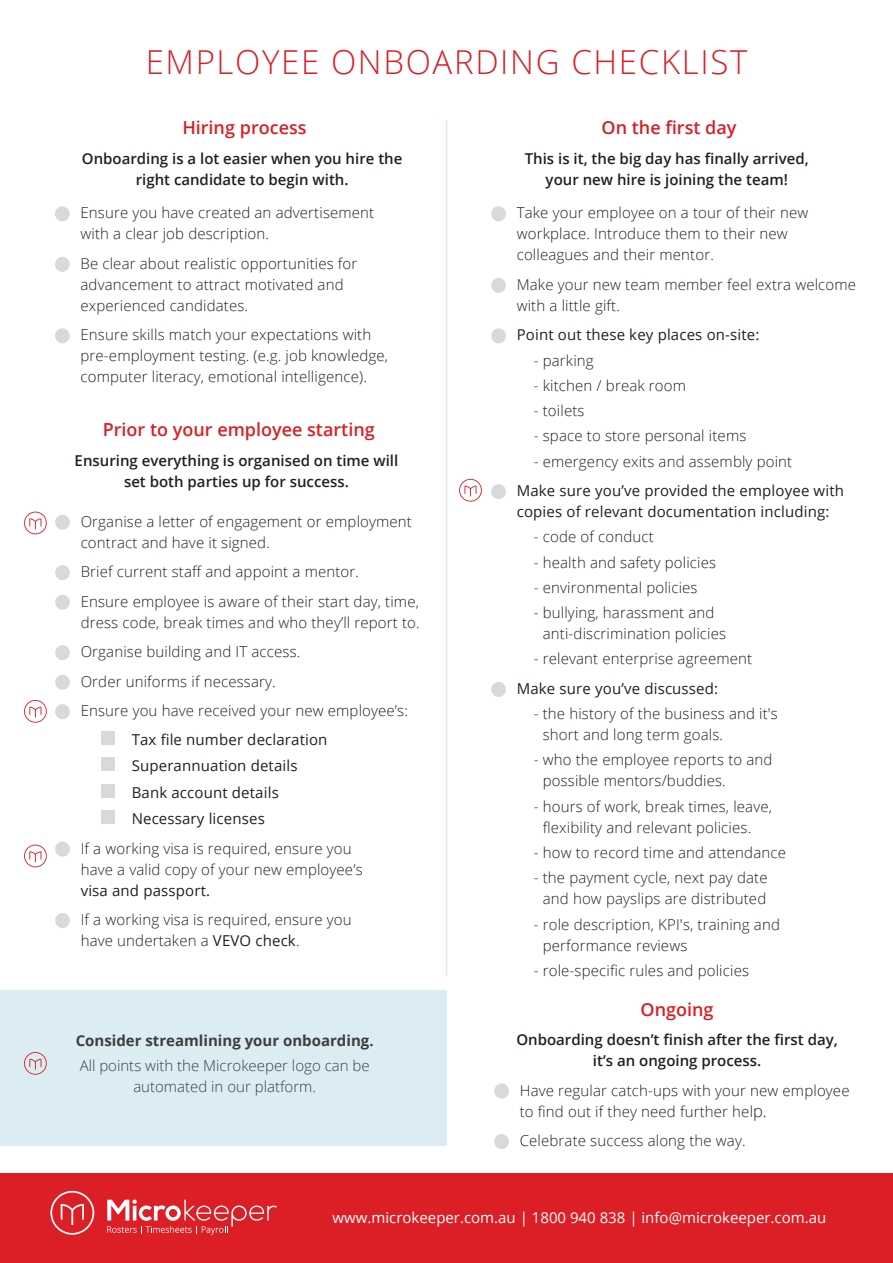
<style>
.page{position:relative;width:893px;height:1263px;background:#fff}
.page>*{position:absolute;margin:0;border:0;box-sizing:border-box;transform-origin:0 0}
.t1{font:300 33px "Open Sans";letter-spacing:.05em;color:#d92026}
.t2{font:600 18px "Open Sans";color:#d91f26}
.t3{font:300 15px/21px "Open Sans";letter-spacing:.01em;color:#231f20}
.t4{font:600 15px/21px "Open Sans";color:#231f20;text-align:center}
.t5{font:15px/21px "Open Sans";letter-spacing:.01em;color:#231f20}
.t6{font:300 15px/21px "Open Sans";color:#3e3e3f;text-align:center}
.t7{font:15px "Open Sans";color:#fff}
.t8{font:700 15px "Open Sans";color:#3e3e3f}
.s1{font-weight:400}
.s2{font-size:16.5px}
</style>
<div class="page">
<div style="left:0;top:1174px;width:893px;height:89px;background:#dc1f26"></div>
<svg style="left:50px;top:1191px;width:44px;height:44px"></svg>
<svg style="left:107px;top:1199px;width:170px;height:36px"></svg>
<div style="left:55px;top:206px;width:15px;height:15px;background:#d8d9db;border-radius:50%"></div>
<div style="left:55px;top:257px;width:15px;height:15px;background:#d8d9db;border-radius:50%"></div>
<div style="left:55px;top:328px;width:15px;height:15px;background:#d8d9db;border-radius:50%"></div>
<div style="left:491px;top:206px;width:15px;height:15px;background:#d8d9db;border-radius:50%"></div>
<div style="left:491px;top:278px;width:15px;height:15px;background:#d8d9db;border-radius:50%"></div>
<div style="left:491px;top:328px;width:15px;height:15px;background:#d8d9db;border-radius:50%"></div>
<div style="left:491px;top:484px;width:15px;height:15px;background:#d8d9db;border-radius:50%"></div>
<div style="left:491px;top:682px;width:15px;height:15px;background:#d8d9db;border-radius:50%"></div>
<div style="left:494px;top:1083px;width:15px;height:15px;background:#d8d9db;border-radius:50%"></div>
<div style="left:494px;top:1134px;width:15px;height:15px;background:#d8d9db;border-radius:50%"></div>
<div style="left:55px;top:515px;width:15px;height:15px;background:#d8d9db;border-radius:50%"></div>
<div style="left:55px;top:565px;width:15px;height:15px;background:#d8d9db;border-radius:50%"></div>
<div style="left:55px;top:595px;width:15px;height:15px;background:#d8d9db;border-radius:50%"></div>
<div style="left:55px;top:645px;width:15px;height:15px;background:#d8d9db;border-radius:50%"></div>
<div style="left:55px;top:675px;width:15px;height:15px;background:#d8d9db;border-radius:50%"></div>
<div style="left:55px;top:704px;width:15px;height:15px;background:#d8d9db;border-radius:50%"></div>
<div style="left:102px;top:731px;width:13px;height:13px;background:#d8d9db"></div>
<div style="left:102px;top:758px;width:13px;height:13px;background:#d8d9db"></div>
<div style="left:102px;top:784px;width:13px;height:13px;background:#d8d9db"></div>
<div style="left:102px;top:811px;width:13px;height:13px;background:#d8d9db"></div>
<div style="left:55px;top:841px;width:15px;height:15px;background:#d8d9db;border-radius:50%"></div>
<div style="left:55px;top:913px;width:15px;height:15px;background:#d8d9db;border-radius:50%"></div>
<svg style="left:24px;top:512px;width:23px;height:22px"></svg>
<svg style="left:24px;top:700px;width:23px;height:23px"></svg>
<svg style="left:24px;top:844px;width:23px;height:23px"></svg>
<svg style="left:459px;top:479px;width:23px;height:23px"></svg>
<div style="left:0;top:990px;width:446px;height:155px;background:#dbecf3"></div>
<svg style="left:24px;top:1052px;width:23px;height:23px"></svg>
<hr style="left:446px;top:120px;width:1px;height:856px;background:#dbecf3">
<p class="t1" style="left:146px;top:39px;width:603px">EMPLOYEE ONBOARDING CHECKLIST</p>
<p class="t2" style="left:182px;top:115px;width:126px">Hiring process</p>
<p class="t4" style="left:82px;top:147px;width:322px">Onboarding is a lot easier when you hire the right candidate to begin with.</p>
<p class="t3" style="left:81px;top:202px;width:295px">Ensure you have created an advertisement with a clear job description.</p>
<p class="t3" style="left:81px;top:253px;width:278px">Be clear about realistic opportunities for advancement to attract motivated and experienced candidates.</p>
<p class="t3" style="left:81px;top:324px;width:309px">Ensure skills match your expectations with pre-employment testing. (e.g. job knowledge, computer literacy, emotional intelligence).</p>
<p class="t2" style="left:103px;top:417px;width:273px">Prior to your employee starting</p>
<p class="t4" style="left:75px;top:450px;width:325px">Ensuring everything is organised on time will set both parties up for success.</p>
<p class="t3" style="left:81px;top:510px;width:333px">Organise a letter of engagement or employment contract and have it signed.</p>
<p class="t3" style="left:81px;top:561px;width:280px">Brief current staff and appoint a mentor.</p>
<p class="t3" style="left:81px;top:590px;width:341px">Ensure employee is aware of their start day, time, dress code, break times and who they’ll report to.</p>
<p class="t3" style="left:81px;top:641px;width:221px">Organise building and IT access.</p>
<p class="t3" style="left:81px;top:670px;width:197px">Order uniforms if necessary.</p>
<p class="t3" style="left:81px;top:700px;width:329px">Ensure you have received your new employee’s:</p>
<p class="t5" style="left:132px;top:728px;width:197px">Tax file number declaration</p>
<p class="t5" style="left:132px;top:755px;width:167px">Superannuation details</p>
<p class="t5" style="left:132px;top:781px;width:149px">Bank account details</p>
<p class="t5" style="left:132px;top:808px;width:135px">Necessary licenses</p>
<p class="t3" style="left:81px;top:837px;width:283px">If a working visa is required, ensure you have a valid copy of your new employee’s <span class="s1">visa and passport.</span></p>
<p class="t3" style="left:81px;top:909px;width:272px">If a working visa is required, ensure you have undertaken a <span class="s1">VEVO check</span>.</p>
<p class="t8" style="left:76px;top:1030px;width:299px">Consider streamlining your onboarding.</p>
<p class="t6" style="left:80px;top:1055px;width:291px">All points with the Microkeeper logo can be automated in our platform.</p>
<p class="t2" style="left:602px;top:115px;width:136px">On the first day</p>
<p class="t4" style="left:525px;top:147px;width:285px">This is it, the big day has finally arrived, your new hire is joining the team!</p>
<p class="t3" style="left:517px;top:202px;width:293px">Take your employee on a tour of their new workplace. Introduce them to their new colleagues and their mentor.</p>
<p class="t3" style="left:517px;top:274px;width:341px">Make your new team member feel extra welcome with a little gift.</p>
<p class="t5" style="left:517px;top:324px;width:244px">Point out these key places on-site:</p>
<p class="t3" style="left:534px;top:349px;width:61px">- parking</p>
<p class="t3" style="left:534px;top:375px;width:154px">- kitchen / break room</p>
<p class="t3" style="left:534px;top:400px;width:52px">- toilets</p>
<p class="t3" style="left:534px;top:425px;width:214px">- space to store personal items</p>
<p class="t3" style="left:534px;top:450px;width:260px">- emergency exits and assembly point</p>
<p class="t5" style="left:517px;top:480px;width:329px">Make sure you’ve provided the employee with copies of relevant documentation including:</p>
<p class="t3" style="left:534px;top:526px;width:121px">- code of conduct</p>
<p class="t3" style="left:534px;top:551px;width:184px">- health and safety policies</p>
<p class="t3" style="left:534px;top:577px;width:165px">- environmental policies</p>
<p class="t3" style="left:543px;top:602px;width:185px;text-indent:-9px">- bullying, harassment and anti-discrimination policies</p>
<p class="t3" style="left:534px;top:648px;width:220px">- relevant enterprise agreement</p>
<p class="t5" style="left:517px;top:678px;width:203px">Make sure you’ve discussed:</p>
<p class="t3" style="left:543px;top:703px;width:237px;text-indent:-9px">- the history of the business and it's short and long term goals.</p>
<p class="t3" style="left:543px;top:749px;width:231px;text-indent:-9px">- who the employee reports to and possible mentors/buddies.</p>
<p class="t3" style="left:543px;top:795px;width:231px;text-indent:-9px">- hours of work, break times, leave, flexibility and relevant policies.</p>
<p class="t3" style="left:534px;top:842px;width:254px">- how to record time and attendance</p>
<p class="t3" style="left:534px;top:867px;width:235px;text-align:center">- the payment cycle, next pay date and how payslips are distributed</p>
<p class="t3" style="left:543px;top:913px;width:239px;text-indent:-9px">- role description, KPI's, training and performance reviews</p>
<p class="t3" style="left:534px;top:959px;width:217px">- role-specific rules and policies</p>
<p class="t2" style="left:641px;top:997px;width:75px">Ongoing</p>
<p class="t4" style="left:516px;top:1029px;width:323px">Onboarding doesn’t finish after the first day, it’s an ongoing process.</p>
<p class="t3" style="left:520px;top:1079px;width:331px">Have regular catch-ups with your new employee to find out if they need further hel<span class="s2">p.</span></p>
<p class="t3" style="left:520px;top:1130px;width:227px">Celebrate success along the way.</p>
<p class="t7" style="left:333px;top:1208px;width:495px">www.microkeeper.com.au | 1800 940 838 | info@microkeeper.com.au</p>
</div>
